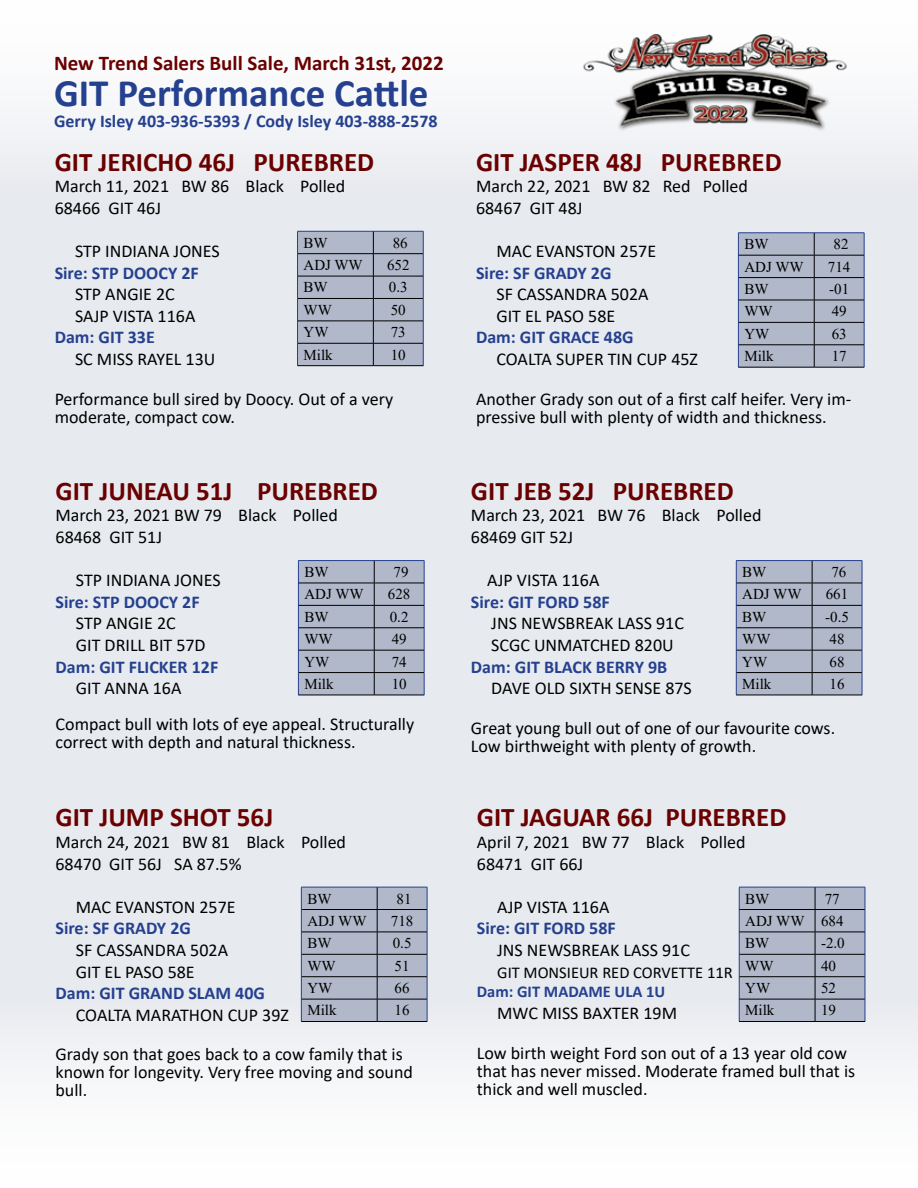
<style>
.page{position:relative;width:918px;height:1188px;background:#fff}
.page>*{position:absolute;margin:0;border:0;box-sizing:border-box;transform-origin:0 0}
.t1{font:700 39px "Calibri";color:#25408f}
.t2{font:700 27px "Calibri";color:#6a0000}
.t3{font:700 21px "Calibri";color:#6a0000}
.t4{font:18px/21.6px "Calibri";color:#000}
.t5{font:700 18px "Calibri";color:#25408f}
.t6{font:16.5px "Calibri";color:#000}
.t7{font:700 16.5px "Calibri";color:#25408f}
.t8{font:15px/22.4px "Times New Roman";color:#000}
</style>
<div class="page">
<div style="left:0;top:116px;width:918px;height:956px;background:#e7eaef"></div>
<img style="left:562px;top:34px;width:302px;height:116px">
<svg style="left:297px;top:231px;width:127px;height:135px;background:#a5adbe"></svg>
<hr style="left:297px;top:365px;width:76px;height:1px;background:#000">
<hr style="left:373px;top:365px;width:50px;height:1px;background:#000">
<svg style="left:738px;top:233px;width:127px;height:134px;background:#a5adbe"></svg>
<hr style="left:738px;top:367px;width:76px;height:1px;background:#000">
<hr style="left:814px;top:367px;width:50px;height:1px;background:#000">
<hr style="left:298px;top:560px;width:76px;height:1px;background:#25408f">
<hr style="left:374px;top:560px;width:50px;height:1px;background:#25408f">
<svg style="left:298px;top:561px;width:127px;height:134px;background:#a5adbe"></svg>
<hr style="left:298px;top:695px;width:76px;height:1px;background:#000">
<hr style="left:374px;top:695px;width:50px;height:1px;background:#000">
<hr style="left:736px;top:560px;width:76px;height:1px;background:#25408f">
<hr style="left:812px;top:560px;width:50px;height:1px;background:#25408f">
<svg style="left:736px;top:561px;width:127px;height:134px;background:#a5adbe"></svg>
<hr style="left:736px;top:695px;width:76px;height:1px;background:#000">
<hr style="left:812px;top:695px;width:50px;height:1px;background:#000">
<svg style="left:301px;top:887px;width:127px;height:135px;background:#a5adbf"></svg>
<hr style="left:301px;top:1021px;width:76px;height:1px;background:#000">
<hr style="left:377px;top:1021px;width:50px;height:1px;background:#000">
<svg style="left:739px;top:887px;width:127px;height:135px;background:#a5adbf"></svg>
<hr style="left:739px;top:1021px;width:76px;height:1px;background:#000">
<hr style="left:815px;top:1021px;width:50px;height:1px;background:#000">
<p class="t3" style="left:54px;top:48px;width:391px">New Trend Salers Bull Sale, March 31st, 2022</p>
<h1 class="t1" style="left:54px;top:65px;width:376px">GIT Performance Cattle</h1>
<p class="t5" style="left:54px;top:108px;width:385px">Gerry Isley 403-936-5393 / Cody Isley 403-888-2578</p>
<h2 class="t2" style="left:55px;top:142px;width:321px">GIT JERICHO 46J PUREBRED</h2>
<p class="t4" style="left:55px;top:175px;width:292px">March 11, 2021 BW 86 Black Polled<br>68466 GIT 46J</p>
<p class="t4" style="left:75px;top:240px;width:146px">STP INDIANA JONES</p>
<p class="t5" style="left:55px;top:260px;width:146px">Sire: STP DOOCY 2F</p>
<p class="t4" style="left:75px;top:283px;width:122px">STP ANGIE 2C<br>SAJP VISTA 116A</p>
<p class="t5" style="left:55px;top:325px;width:102px">Dam: GIT 33E</p>
<p class="t4" style="left:55px;top:339px;width:340px;line-height:39.6px;text-indent:20px">SC MISS RAYEL 13U<br>Performance bull sired by Doocy. Out of a very</p>
<p class="t4" style="left:55px;top:405px;width:182px">moderate, compact cow.</p>
<p class="t8" style="left:304px;top:231px;width:26px">BW</p>
<p class="t8" style="left:393px;top:231px;width:16px">86</p>
<p class="t8" style="left:304px;top:253px;width:61px">ADJ WW</p>
<p class="t8" style="left:387px;top:253px;width:24px">652</p>
<p class="t8" style="left:304px;top:276px;width:26px">BW</p>
<p class="t8" style="left:389px;top:276px;width:20px">0.3</p>
<p class="t8" style="left:304px;top:298px;width:30px">WW</p>
<p class="t8" style="left:391px;top:298px;width:16px">50</p>
<p class="t8" style="left:304px;top:321px;width:26px">YW</p>
<p class="t8" style="left:391px;top:321px;width:16px">73</p>
<p class="t8" style="left:304px;top:343px;width:31px">Milk</p>
<p class="t8" style="left:391px;top:343px;width:16px">10</p>
<h2 class="t2" style="left:56px;top:472px;width:324px">GIT JUNEAU 51J PUREBRED</h2>
<p class="t4" style="left:56px;top:504px;width:284px">March 23, 2021 BW 79 Black Polled<br>68468 GIT 51J</p>
<p class="t4" style="left:76px;top:569px;width:146px">STP INDIANA JONES</p>
<p class="t5" style="left:56px;top:589px;width:146px">Sire: STP DOOCY 2F</p>
<p class="t4" style="left:76px;top:612px;width:131px">STP ANGIE 2C<br>GIT DRILL BIT 57D</p>
<p class="t5" style="left:56px;top:654px;width:164px">Dam: GIT FLICKER 12F</p>
<p class="t4" style="left:56px;top:670px;width:360px;line-height:36px;text-indent:20px">GIT ANNA 16A<br>Compact bull with lots of eye appeal. Structurally</p>
<p class="t4" style="left:56px;top:731px;width:301px">correct with depth and natural thickness.</p>
<p class="t8" style="left:304px;top:560px;width:26px">BW</p>
<p class="t8" style="left:394px;top:560px;width:16px">79</p>
<p class="t8" style="left:304px;top:583px;width:61px">ADJ WW</p>
<p class="t8" style="left:388px;top:583px;width:24px">628</p>
<p class="t8" style="left:304px;top:605px;width:26px">BW</p>
<p class="t8" style="left:390px;top:605px;width:20px">0.2</p>
<p class="t8" style="left:304px;top:627px;width:30px">WW</p>
<p class="t8" style="left:392px;top:627px;width:16px">49</p>
<p class="t8" style="left:304px;top:650px;width:26px">YW</p>
<p class="t8" style="left:392px;top:650px;width:16px">74</p>
<p class="t8" style="left:304px;top:672px;width:31px">Milk</p>
<p class="t8" style="left:392px;top:672px;width:16px">10</p>
<h2 class="t2" style="left:56px;top:798px;width:219px">GIT JUMP SHOT 56J</h2>
<p class="t4" style="left:56px;top:831px;width:292px">March 24, 2021 BW 81 Black Polled<br>68470 GIT 56J SA 87.5%</p>
<p class="t4" style="left:76px;top:896px;width:161px">MAC EVANSTON 257E</p>
<p class="t5" style="left:56px;top:916px;width:137px">Sire: SF GRADY 2G</p>
<p class="t4" style="left:76px;top:939px;width:154px">SF CASSANDRA 502A<br>GIT EL PASO 58E</p>
<p class="t5" style="left:56px;top:980px;width:211px">Dam: GIT GRAND SLAM 40G</p>
<p class="t4" style="left:56px;top:995px;width:349px;line-height:39.6px;text-indent:20px">COALTA MARATHON CUP 39Z<br>Grady son that goes back to a cow family that is</p>
<p class="t4" style="left:56px;top:1063px;width:359px;line-height:18px">known for longevity. Very free moving and sound bull.</p>
<p class="t8" style="left:307px;top:887px;width:26px">BW</p>
<p class="t8" style="left:397px;top:887px;width:16px">81</p>
<p class="t8" style="left:307px;top:909px;width:61px">ADJ WW</p>
<p class="t8" style="left:391px;top:909px;width:24px">718</p>
<p class="t8" style="left:307px;top:932px;width:26px">BW</p>
<p class="t8" style="left:393px;top:932px;width:20px">0.5</p>
<p class="t8" style="left:307px;top:954px;width:30px">WW</p>
<p class="t8" style="left:395px;top:954px;width:16px">51</p>
<p class="t8" style="left:307px;top:976px;width:26px">YW</p>
<p class="t8" style="left:395px;top:976px;width:16px">66</p>
<p class="t8" style="left:307px;top:999px;width:31px">Milk</p>
<p class="t8" style="left:395px;top:999px;width:16px">16</p>
<h2 class="t2" style="left:476px;top:142px;width:307px">GIT JASPER 48J PUREBRED</h2>
<p class="t4" style="left:476px;top:175px;width:273px">March 22, 2021 BW 82 Red Polled<br>68467 GIT 48J</p>
<p class="t4" style="left:496px;top:240px;width:161px">MAC EVANSTON 257E</p>
<p class="t5" style="left:476px;top:260px;width:137px">Sire: SF GRADY 2G</p>
<p class="t4" style="left:496px;top:283px;width:154px">SF CASSANDRA 502A<br>GIT EL PASO 58E</p>
<p class="t5" style="left:476px;top:325px;width:159px">Dam: GIT GRACE 48G</p>
<p class="t4" style="left:476px;top:339px;width:377px;line-height:39.6px;text-indent:20px">COALTA SUPER TIN CUP 45Z<br>Another Grady son out of a first calf heifer. Very im-</p>
<p class="t4" style="left:476px;top:405px;width:352px">pressive bull with plenty of width and thickness.</p>
<p class="t8" style="left:744px;top:233px;width:26px">BW</p>
<p class="t8" style="left:834px;top:233px;width:16px">82</p>
<p class="t8" style="left:744px;top:255px;width:61px">ADJ WW</p>
<p class="t8" style="left:828px;top:255px;width:24px">714</p>
<p class="t8" style="left:744px;top:277px;width:26px">BW</p>
<p class="t8" style="left:829px;top:277px;width:21px">-01</p>
<p class="t8" style="left:744px;top:300px;width:30px">WW</p>
<p class="t8" style="left:832px;top:300px;width:16px">49</p>
<p class="t8" style="left:744px;top:322px;width:26px">YW</p>
<p class="t8" style="left:832px;top:322px;width:16px">63</p>
<p class="t8" style="left:744px;top:344px;width:31px">Milk</p>
<p class="t8" style="left:832px;top:344px;width:16px">17</p>
<h2 class="t2" style="left:471px;top:472px;width:264px">GIT JEB 52J PUREBRED</h2>
<p class="t4" style="left:471px;top:504px;width:292px">March 23, 2021 BW 76 Black Polled<br>68469 GIT 52J</p>
<p class="t4" style="left:487px;top:569px;width:114px">AJP VISTA 116A</p>
<p class="t5" style="left:471px;top:589px;width:140px">Sire: GIT FORD 58F</p>
<p class="t4" style="left:491px;top:612px;width:194px">JNS NEWSBREAK LASS 91C<br>SCGC UNMATCHED 820U</p>
<p class="t5" style="left:471px;top:654px;width:198px">Dam: GIT BLACK BERRY 9B</p>
<p class="t4" style="left:491px;top:677px;width:202px">DAVE OLD SIXTH SENSE 87S</p>
<p class="t4" style="left:471px;top:718px;width:366px;line-height:18px">Great young bull out of one of our favourite cows.<br>Low birthweight with plenty of growth.</p>
<p class="t8" style="left:742px;top:560px;width:26px">BW</p>
<p class="t8" style="left:831px;top:560px;width:16px">76</p>
<p class="t8" style="left:742px;top:583px;width:61px">ADJ WW</p>
<p class="t8" style="left:826px;top:583px;width:24px">661</p>
<p class="t8" style="left:742px;top:605px;width:26px">BW</p>
<p class="t8" style="left:825px;top:605px;width:25px">-0.5</p>
<p class="t8" style="left:742px;top:627px;width:30px">WW</p>
<p class="t8" style="left:830px;top:627px;width:16px">48</p>
<p class="t8" style="left:742px;top:650px;width:26px">YW</p>
<p class="t8" style="left:830px;top:650px;width:16px">68</p>
<p class="t8" style="left:742px;top:672px;width:31px">Milk</p>
<p class="t8" style="left:830px;top:672px;width:16px">16</p>
<h2 class="t2" style="left:477px;top:798px;width:311px">GIT JAGUAR 66J PUREBRED</h2>
<p class="t4" style="left:477px;top:831px;width:270px">April 7, 2021 BW 77 Black Polled<br>68471 GIT 66J</p>
<p class="t4" style="left:497px;top:896px;width:114px">AJP VISTA 116A</p>
<p class="t5" style="left:477px;top:916px;width:140px">Sire: GIT FORD 58F</p>
<p class="t4" style="left:497px;top:939px;width:194px">JNS NEWSBREAK LASS 91C</p>
<p class="t6" style="left:497px;top:961px;width:237px">GIT MONSIEUR RED CORVETTE 11R</p>
<p class="t7" style="left:477px;top:980px;width:190px">Dam: GIT MADAME ULA 1U</p>
<p class="t4" style="left:497px;top:1002px;width:181px">MWC MISS BAXTER 19M</p>
<p class="t4" style="left:477px;top:1043px;width:380px;line-height:18px">Low birth weight Ford son out of a 13 year old cow that has never missed. Moderate framed bull that is thick and well muscled.</p>
<p class="t8" style="left:745px;top:887px;width:100px;text-indent:80px">77<br>ADJ WW 684<br>BW</p>
<p class="t8" style="left:745px;top:887px;width:26px">BW</p>
<p class="t8" style="left:821px;top:932px;width:25px">-2.0</p>
<p class="t8" style="left:745px;top:954px;width:30px">WW</p>
<p class="t8" style="left:821px;top:954px;width:16px">40</p>
<p class="t8" style="left:745px;top:976px;width:26px">YW</p>
<p class="t8" style="left:821px;top:976px;width:16px">52</p>
<p class="t8" style="left:745px;top:999px;width:31px">Milk</p>
<p class="t8" style="left:821px;top:999px;width:16px">19</p>
</div>
